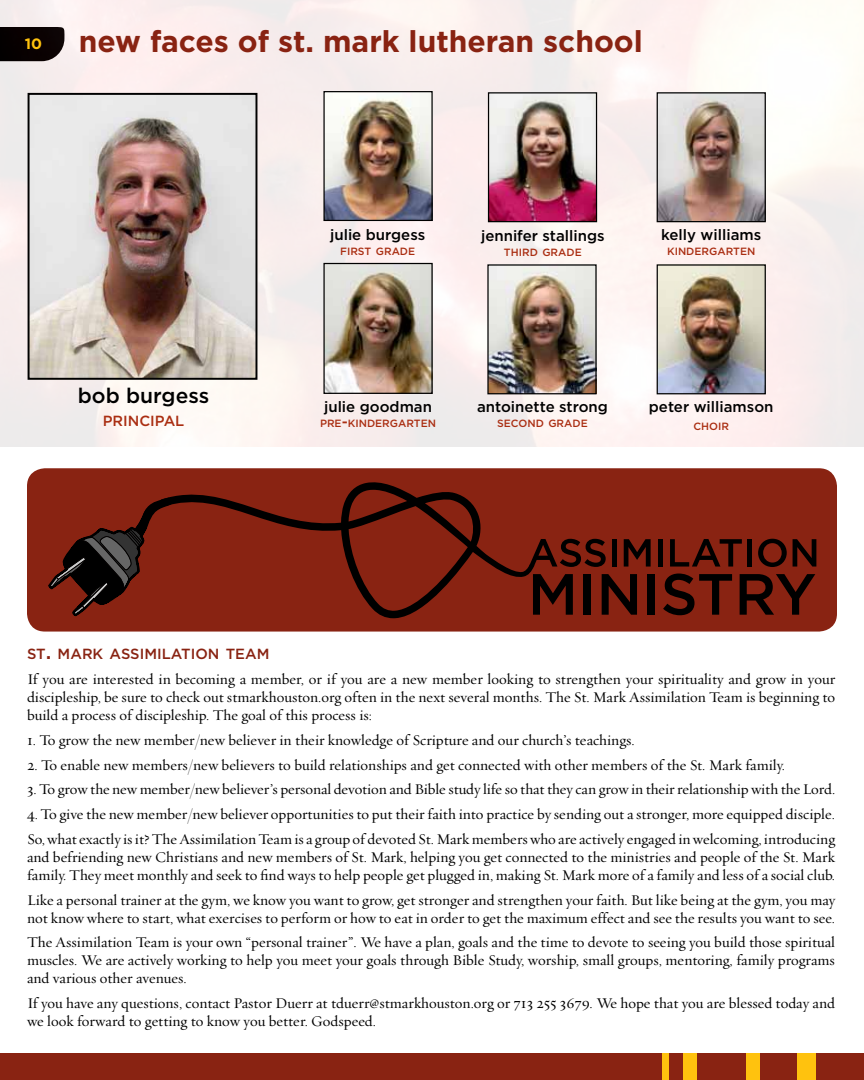
<style>
.page{position:relative;width:864px;height:1080px;background:#fff}
.page>*{position:absolute;margin:0;border:0;box-sizing:border-box;transform-origin:0 0}
.t1{font:700 30px "Gotham";color:#892312}
.t2{font:500 21px "Gotham";color:#000}
.t3{font:15px/18px "Requiem Text";color:#000}
.t4{font:500 15px "Gotham";color:#000}
.t5{font:500 14.7px "Gotham";color:#892312}
.t6{font:500 14.7px "Gotham";color:#aa2e12}
.t7{font:500 10.5px "Gotham";color:#aa2e12}
.s1{font-size:15px;color:#ffc20e}
.s2{font-size:15px}
.s3{font-size:21px}
</style>
<div class="page">
<img style="left:0;top:0;width:864px;height:447px">
<div style="left:661px;top:1053px;width:9px;height:27px;background:#ffc20e"></div>
<div style="left:683px;top:1053px;width:15px;height:27px;background:#ffc20e"></div>
<div style="left:746px;top:1053px;width:14px;height:27px;background:#ffc20e"></div>
<div style="left:796px;top:1053px;width:21px;height:27px;background:#ffc20e"></div>
<div style="left:698px;top:1053px;width:48px;height:27px;background:#892312"></div>
<div style="left:670px;top:1053px;width:13px;height:27px;background:#892312"></div>
<div style="left:0;top:1053px;width:661px;height:27px;background:#892312"></div>
<div style="left:760px;top:1053px;width:36px;height:27px;background:#892312"></div>
<div style="left:817px;top:1053px;width:47px;height:27px;background:#892312"></div>
<div style="left:27px;top:468px;width:810px;height:164px;background:#892312;border-radius:18px"></div>
<svg style="left:47px;top:0;width:354px;height:617px"></svg>
<svg style="left:49px;top:499px;width:112px;height:116px"></svg>
<svg style="left:534px;top:539px;width:72px;height:28px"></svg>
<hr style="left:612px;top:539px;width:4px;height:28px;background:#000">
<svg style="left:624px;top:539px;width:27px;height:28px"></svg>
<div style="left:658px;top:539px;width:5px;height:28px;background:#000"></div>
<svg style="left:670px;top:539px;width:72px;height:28px"></svg>
<div style="left:747px;top:539px;width:5px;height:28px;background:#000"></div>
<svg style="left:758px;top:539px;width:29px;height:28px"></svg>
<svg style="left:793px;top:539px;width:23px;height:28px"></svg>
<svg style="left:534px;top:574px;width:39px;height:41px"></svg>
<div style="left:584px;top:574px;width:7px;height:41px;background:#000"></div>
<svg style="left:602px;top:574px;width:35px;height:41px"></svg>
<div style="left:648px;top:574px;width:7px;height:41px;background:#000"></div>
<svg style="left:663px;top:574px;width:69px;height:41px"></svg>
<svg style="left:740px;top:574px;width:75px;height:41px"></svg>
<svg style="left:161px;top:480px;width:373px;height:138px"></svg>
<img style="left:325px;top:93px;width:106px;height:126px">
<div style="left:323px;top:91px;width:110px;height:130px;border:1px solid #000"></div>
<img style="left:325px;top:265px;width:106px;height:127px">
<div style="left:323px;top:263px;width:110px;height:131px;border:1px solid #000"></div>
<img style="left:490px;top:94px;width:105px;height:126px">
<div style="left:488px;top:92px;width:109px;height:130px;border:1px solid #000"></div>
<img style="left:489px;top:266px;width:106px;height:126px">
<div style="left:487px;top:264px;width:110px;height:130px;border:1px solid #000"></div>
<img style="left:659px;top:94px;width:105px;height:126px">
<div style="left:657px;top:92px;width:109px;height:130px;border:1px solid #000"></div>
<img style="left:659px;top:266px;width:105px;height:126px">
<div style="left:657px;top:264px;width:109px;height:130px;border:1px solid #000"></div>
<img style="left:31px;top:96px;width:223px;height:281px">
<div style="left:28px;top:93px;width:229px;height:287px;border:2px solid #000"></div>
<h1 class="t1" style="left:25px;top:24px;width:620px"><span class="s1">10</span> new faces of st. mark lutheran school</h1>
<h2 class="t2" style="left:78px;top:383px;width:133px">bob burgess</h2>
<p class="t6" style="left:103px;top:412px;width:83px">PRINCIPAL</p>
<p class="t4" style="left:330px;top:225px;width:97px">julie burgess</p>
<p class="t7" style="left:340px;top:245px;width:77px">FIRST GRADE</p>
<p class="t4" style="left:481px;top:226px;width:125px">jennifer stallings</p>
<p class="t7" style="left:504px;top:245px;width:79px">THIRD GRADE</p>
<p class="t4" style="left:661px;top:225px;width:102px">kelly williams</p>
<p class="t7" style="left:667px;top:245px;width:90px">KINDERGARTEN</p>
<p class="t4" style="left:324px;top:397px;width:109px">julie goodman</p>
<p class="t7" style="left:320px;top:417px;width:118px">PRE<span class="s2">-</span>KINDERGARTEN</p>
<p class="t4" style="left:477px;top:397px;width:132px">antoinette strong</p>
<p class="t7" style="left:497px;top:417px;width:92px">SECOND GRADE</p>
<p class="t4" style="left:649px;top:397px;width:126px">peter williamson</p>
<p class="t7" style="left:693px;top:419px;width:37px">CHOIR</p>
<p class="t5" style="left:27px;top:645px;width:244px">ST<span class="s3">.</span> MARK ASSIMILATION TEAM</p>
<p class="t3" style="left:27px;top:670px;width:810px;text-align:justify">If you are interested in becoming a member, or if you are a new member looking to strengthen your spirituality and grow in your discipleship, be sure to check out stmarkhouston.org often in the next several months. The St. Mark Assimilation Team is beginning to build a process of discipleship. The goal of this process is:</p>
<p class="t3" style="left:27px;top:730px;width:609px">1. To grow the new member/new believer in their knowledge of Scripture and our church’s teachings.</p>
<p class="t3" style="left:27px;top:755px;width:759px">2. To enable new members/new believers to build relationships and get connected with other members of the St. Mark family.</p>
<p class="t3" style="left:27px;top:780px;width:810px">3. To grow the new member/new believer’s personal devotion and Bible study life so that they can grow in their relationship with the Lord.</p>
<p class="t3" style="left:27px;top:801px;width:810px;line-height:24.8px">4. To give the new member/new believer opportunities to put their faith into practice by sending out a stronger, more equipped disciple.<br>So, what exactly is it? The Assimilation Team is a group of devoted St. Mark members who are actively engaged in welcoming, introducing</p>
<p class="t3" style="left:27px;top:847px;width:810px">and befriending new Christians and new members of St. Mark, helping you get connected to the ministries and people of the St. Mark family. They meet monthly and seek to find ways to help people get plugged in, making St. Mark more of a family and less of a social club.</p>
<p class="t3" style="left:27px;top:890px;width:810px">Like a personal trainer at the gym, we know you want to grow, get stronger and strengthen your faith. But like being at the gym, you may not know where to start, what exercises to perform or how to eat in order to get the maximum effect and see the results you want to see.</p>
<p class="t3" style="left:27px;top:933px;width:810px;text-align:justify">The Assimilation Team is your own “personal trainer”. We have a plan, goals and the time to devote to seeing you build those spiritual muscles. We are actively working to help you meet your goals through Bible Study, worship, small groups, mentoring, family programs and various other avenues.</p>
<p class="t3" style="left:27px;top:994px;width:810px">If you have any questions, contact Pastor Duerr at tduerr@stmarkhouston.org or 713 255 3679. We hope that you are blessed today and we look forward to getting to know you better. Godspeed.</p>
</div>
